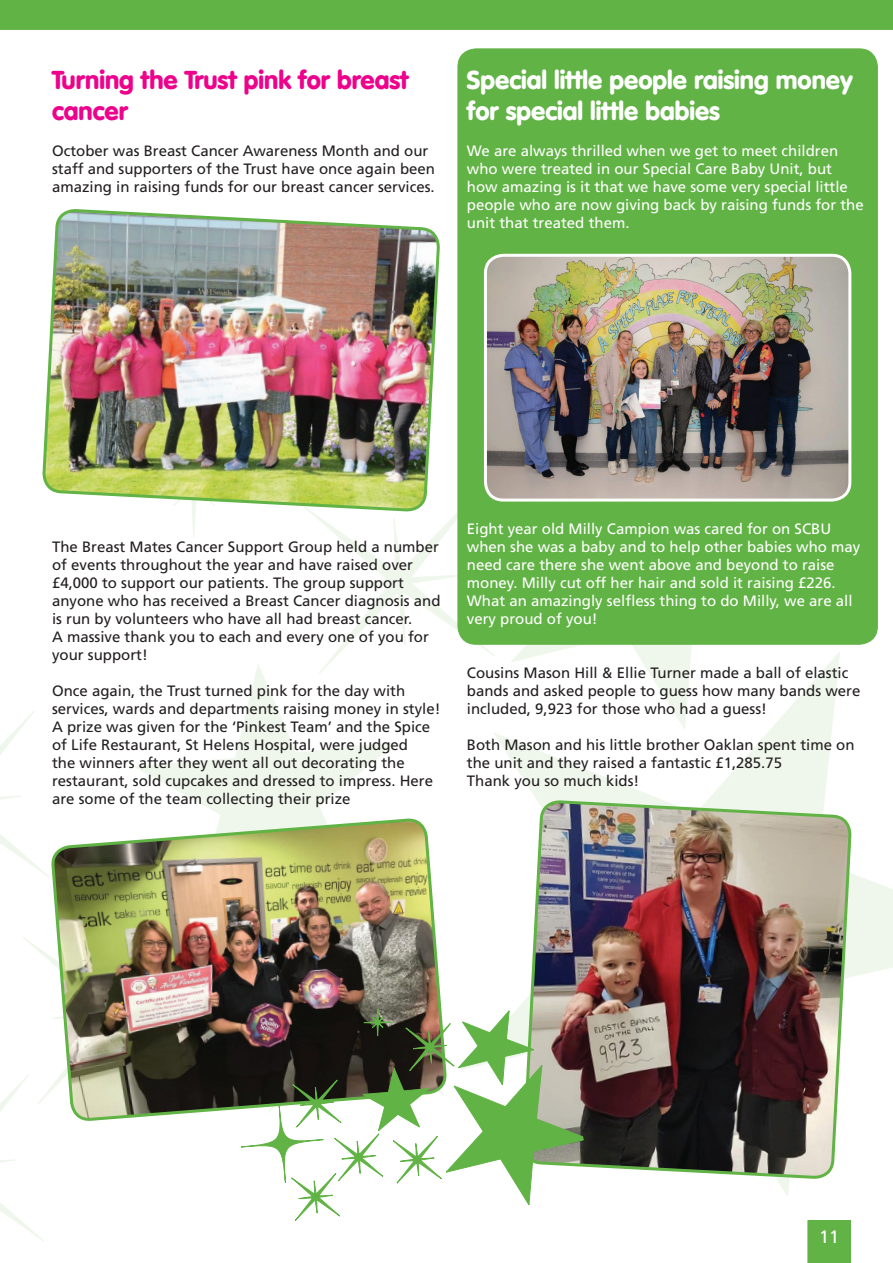
<style>
.page{position:relative;width:893px;height:1263px;background:#fff}
.page>*{position:absolute;margin:0;border:0;box-sizing:border-box;transform-origin:0 0}
.t1{font:900 25.5px/30.6px "VAG Rounded";color:#fff}
.t2{font:900 25.5px/30.6px "VAG Rounded";color:#ed028c}
.t3{font:18px "Frutiger";color:#fff}
.t4{font:15px/18px "Frutiger";color:#231f20}
.t5{font:15px/18px "Frutiger";color:#fff}
</style>
<div class="page">
<svg style="left:135px;top:665px;width:261px;height:154px"></svg>
<svg style="left:494px;top:652px;width:399px;height:544px"></svg>
<svg style="left:511px;top:644px;width:297px;height:85px"></svg>
<svg style="left:0;top:711px;width:49px;height:166px"></svg>
<svg style="left:304px;top:489px;width:191px;height:185px"></svg>
<svg style="left:0;top:937px;width:52px;height:304px"></svg>
<div style="left:458px;top:49px;width:419px;height:595px;background:#61b345;border-radius:18px"></div>
<div style="left:808px;top:1220px;width:42px;height:43px;background:#61b345"></div>
<div style="left:0;top:0;width:893px;height:30px;background:#61b345"></div>
<img style="left:42px;top:209px;width:399px;height:378px">
<img style="left:52px;top:819px;width:383px;height:302px">
<img style="left:485px;top:255px;width:365px;height:243px">
<div style="left:484px;top:254px;width:367px;height:248px;border:3px solid #fff;border-radius:18px"></div>
<img style="left:521px;top:720px;width:332px;height:460px">
<img style="left:241px;top:928px;width:342px;height:293px">
<h1 class="t2" style="left:52px;top:64px;width:358px">Turning the Trust pink for breast cancer</h1>
<p class="t4" style="left:52px;top:141px;width:384px">October was Breast Cancer Awareness Month and our staff and supporters of the Trust have once again been amazing in raising funds for our breast cancer services.</p>
<h1 class="t1" style="left:467px;top:64px;width:387px">Special little people raising money for special little babies</h1>
<p class="t5" style="left:467px;top:141px;width:398px">We are always thrilled when we get to meet children who were treated in our Special Care Baby Unit, but how amazing is it that we have some very special little people who are now giving back by raising funds for the unit that treated them.</p>
<p class="t4" style="left:52px;top:537px;width:390px">The Breast Mates Cancer Support Group held a number of events throughout the year and have raised over £4,000 to support our patients. The group support anyone who has received a Breast Cancer diagnosis and is run by volunteers who have all had breast cancer.<br>A massive thank you to each and every one of you for your support!</p>
<p class="t4" style="left:52px;top:681px;width:390px">Once again, the Trust turned pink for the day with services, wards and departments raising money in style!<br>A prize was given for the ‘Pinkest Team’ and the Spice of Life Restaurant, St Helens Hospital, were judged<br>the winners after they went all out decorating the restaurant, sold cupcakes and dressed to impress. Here are some of the team collecting their prize</p>
<p class="t5" style="left:467px;top:519px;width:395px">Eight year old Milly Campion was cared for on SCBU when she was a baby and to help other babies who may need care there she went above and beyond to raise money. Milly cut off her hair and sold it raising £226.<br>What an amazingly selfless thing to do Milly, we are all very proud of you!</p>
<p class="t4" style="left:467px;top:663px;width:395px">Cousins Mason Hill &amp; Ellie Turner made a ball of elastic bands and asked people to guess how many bands were included, 9,923 for those who had a guess!</p>
<p class="t4" style="left:467px;top:735px;width:389px">Both Mason and his little brother Oaklan spent time on the unit and they raised a fantastic £1,285.75<br>Thank you so much kids!</p>
<p class="t3" style="left:819px;top:1226px;width:22px">11</p>
</div>
